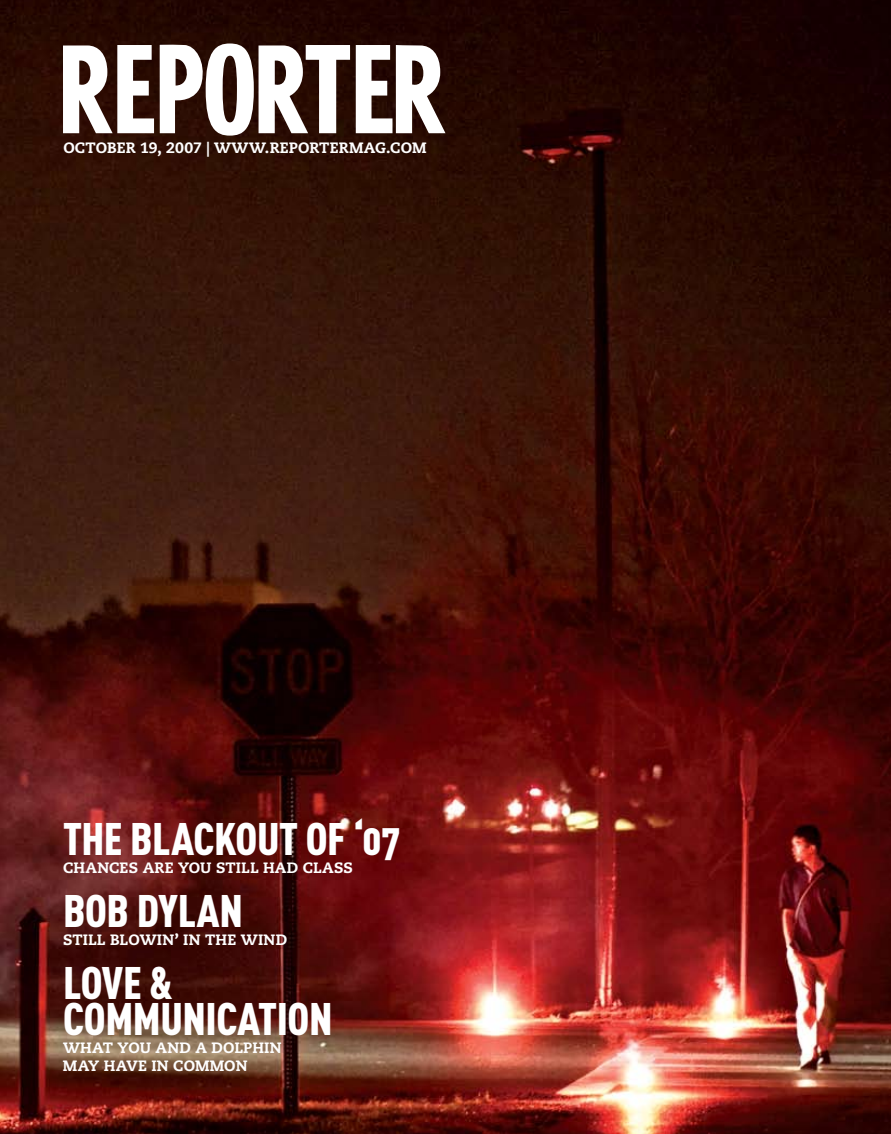
<style>
.page{position:relative;width:891px;height:1134px;background:#fff}
.page>*{position:absolute;margin:0;border:0;box-sizing:border-box;transform-origin:0 0}
.t1{font:900 45px/36px "DIN Cond";letter-spacing:-.01em;color:#fff}
.t2{font:45px "DIN Cond Black Alternate";letter-spacing:-.01em;color:#fff}
.t3{font:800 15px/18px "Caecilia LT Std";letter-spacing:.01em;color:#fff}
</style>
<div class="page">
<img style="left:0;top:0;width:891px;height:1134px">
<svg style="left:63px;top:45px;width:91px;height:88px"></svg>
<svg style="left:356px;top:45px;width:90px;height:88px"></svg>
<svg style="left:160px;top:44px;width:190px;height:92px"></svg>
<p class="t3" style="left:63px;top:139px;width:365px">OCTOBER 19, 2007 | WWW.REPORTERMAG.COM</p>
<h1 class="t2" style="left:63px;top:811px;width:339px">THE BLACKOUT OF ‘07</h1>
<p class="t3" style="left:63px;top:859px;width:292px">CHANCES ARE YOU STILL HAD CLASS</p>
<h1 class="t1" style="left:63px;top:892px;width:182px">BOB DYLAN</h1>
<p class="t3" style="left:63px;top:931px;width:226px">STILL BLOWIN’ IN THE WIND</p>
<h1 class="t1" style="left:63px;top:964px;width:271px">LOVE &amp;<br>COMMUNICATION</h1>
<p class="t3" style="left:63px;top:1039px;width:220px">WHAT YOU AND A DOLPHIN<br>MAY HAVE IN COMMON</p>
</div>
